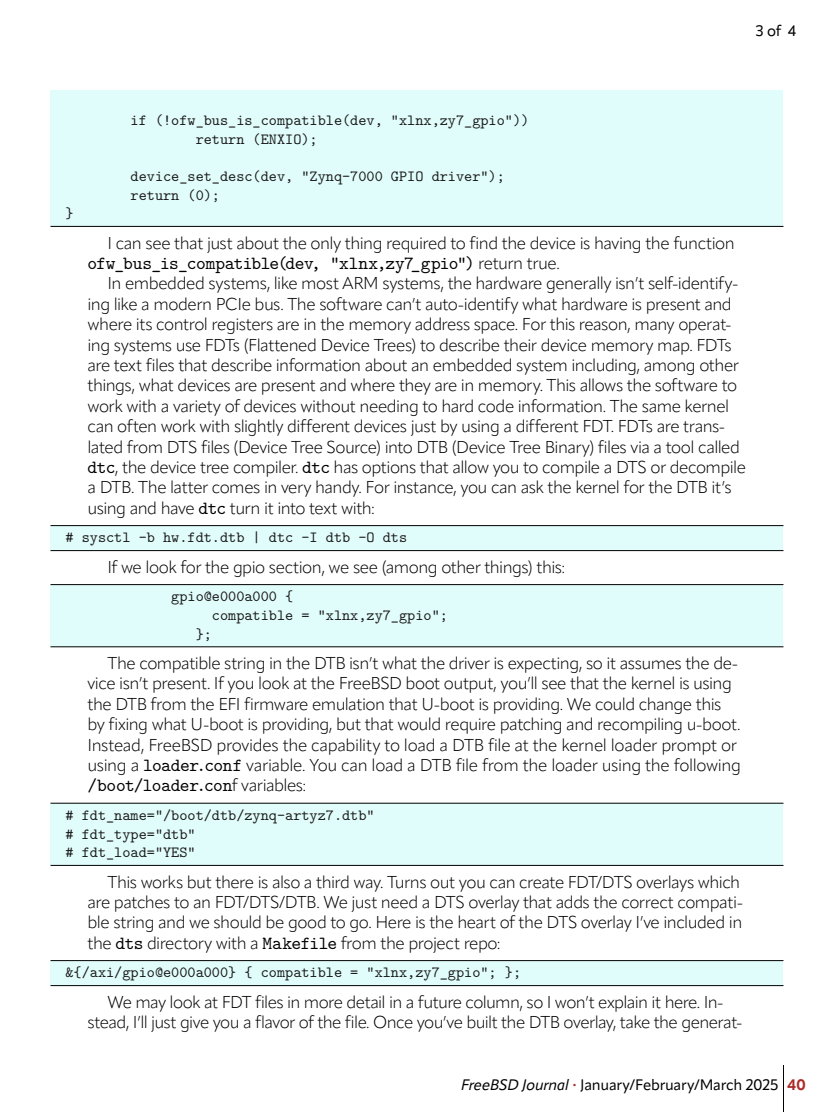
<style>
.page{position:relative;width:834px;height:1112px;background:#fff}
.page>*{position:absolute;margin:0;border:0;box-sizing:border-box;transform-origin:0 0}
.body_copy{font:18.5px "LM Mono 10";letter-spacing:-.02em;color:#000}
.body_copy-2{font:300 17px/20.4px "Apparat";letter-spacing:-.03em;color:#000}
.t1{font:15.5px/18.6px "LM Mono 10";color:#1a1a1a}
.t2{font:15px "Apparat";letter-spacing:-.015em;color:#000}
.s1{font-family:"Apparat";font-weight:300;font-size:17px}
.s2{font-family:"LM Mono 10";font-weight:400;font-size:18.5px}
.s3{font-style:italic}
.s4{font-size:9px;color:#ac2b28}
.s5{font-weight:700;color:#ac2b28}
</style>
<div class="page">
<hr style="left:783px;top:1065px;width:1px;height:47px;background:#000">
<div style="left:50px;top:90px;width:734px;height:136px;background:#e1fdfb"></div>
<hr style="left:50px;top:226px;width:734px;height:1px;background:#000">
<div style="left:50px;top:526px;width:734px;height:24px;background:#e1fdfb"></div>
<hr style="left:50px;top:525px;width:734px;height:1px;background:#000">
<hr style="left:50px;top:550px;width:734px;height:1px;background:#000">
<div style="left:50px;top:585px;width:734px;height:61px;background:#e1fdfb"></div>
<hr style="left:50px;top:584px;width:734px;height:1px;background:#000">
<hr style="left:50px;top:647px;width:734px;height:1px;background:#000">
<div style="left:50px;top:803px;width:734px;height:62px;background:#e1fdfb"></div>
<hr style="left:50px;top:803px;width:734px;height:1px;background:#000">
<hr style="left:50px;top:865px;width:734px;height:1px;background:#000">
<div style="left:50px;top:961px;width:734px;height:24px;background:#e1fdfb"></div>
<hr style="left:50px;top:960px;width:734px;height:1px;background:#000">
<hr style="left:50px;top:985px;width:734px;height:1px;background:#000">
<p class="t2" style="left:756px;top:22px;width:42px">3 of 4</p>
<p class="t1" style="left:66px;top:203px;width:10px">}</p>
<p class="t1" style="left:196px;top:110px;width:335px;text-indent:-65px">if (!ofw_bus_is_compatible(dev, “xlnx,zy7_gpio”)) return (ENXIO);</p>
<p class="t1" style="left:131px;top:166px;width:376px">device_set_desc(dev, “Zynq-7000 GPIO driver”); return (0);</p>
<p class="body_copy-2" style="left:108px;top:232px;width:629px">I can see that just about the only thing required to find the device is having the function</p>
<p class="body_copy" style="left:88px;top:250px;width:474px">ofw_bus_is_compatible(dev, “xlnx,zy7_gpio”) <span class="s1">return true.</span></p>
<p class="body_copy-2" style="left:88px;top:273px;width:660px;text-indent:20px">In embedded systems, like most ARM systems, the hardware generally isn’t self-identify&shy;ing like a modern PCIe bus. The software can’t auto-identify what hardware is present and where its control registers are in the memory address space. For this reason, many operat&shy;ing systems use FDTs (Flattened Device Trees) to describe their device memory map. FDTs are text files that describe information about an embedded system including, among other things, what devices are present and where they are in memory. This allows the software to work with a variety of devices without needing to hard code information. The same kernel can often work with slightly different devices just by using a different FDT. FDTs are trans&shy;lated from DTS files (Device Tree Source) into DTB (Device Tree Binary) files via a tool called <span class="s2">dtc</span>, the device tree compiler. <span class="s2">dtc</span> has options that allow you to compile a DTS or decompile a DTB. The latter comes in very handy. For instance, you can ask the kernel for the DTB it’s using and have <span class="s2">dtc</span> turn it into text with:</p>
<p class="t1" style="left:66px;top:528px;width:343px"># sysctl -b hw.fdt.dtb | dtc -I dtb -O dts</p>
<p class="body_copy-2" style="left:108px;top:557px;width:459px">If we look for the gpio section, we see (among other things) this:</p>
<p class="t1" style="left:171px;top:587px;width:124px">gpio@e000a000 {</p>
<p class="t1" style="left:212px;top:605px;width:237px">compatible = “xlnx,zy7_gpio”;</p>
<p class="t1" style="left:196px;top:624px;width:18px">};</p>
<p class="body_copy-2" style="left:88px;top:653px;width:655px;text-indent:20px">The compatible string in the DTB isn’t what the driver is expecting, so it assumes the de&shy;vice isn’t present. If you look at the FreeBSD boot output, you’ll see that the kernel is using the DTB from the EFI firmware emulation that U-boot is providing. We could change this by fixing what U-boot is providing, but that would require patching and recompiling u-boot.<br>Instead, FreeBSD provides the capability to load a DTB file at the kernel loader prompt or using a <span class="s2">loader.conf</span> variable. You can load a DTB file from the loader using the following</p>
<p class="body_copy" style="left:88px;top:773px;width:220px">/boot/loader.con<span class="s1">f variables:</span></p>
<p class="t1" style="left:66px;top:805px;width:311px"># fdt_name=”/boot/dtb/zynq-artyz7.dtb” # fdt_type=”dtb”<br># fdt_load=”YES”</p>
<p class="body_copy-2" style="left:88px;top:871px;width:657px;text-indent:20px">This works but there is also a third way. Turns out you can create FDT/DTS overlays which are patches to an FDT/DTS/DTB. We just need a DTS overlay that adds the correct compati&shy;ble string and we should be good to go. Here is the heart of the DTS overlay I’ve included in the <span class="s2">dts</span> directory with a <span class="s2">Makefile</span> from the project repo:</p>
<p class="t1" style="left:66px;top:963px;width:457px">&amp;{/axi/gpio@e000a000} { compatible = “xlnx,zy7_gpio”; };</p>
<p class="body_copy-2" style="left:88px;top:992px;width:656px;text-align:center">We may look at FDT files in more detail in a future column, so I won’t explain it here. In&shy;stead, I’ll just give you a flavor of the file. Once you’ve built the DTB overlay, take the generat-</p>
<p class="t2" style="left:461px;top:1076px;width:346px"><span class="s3">FreeBSD Journal</span> <span class="s4">•</span> January/February/March 2025 <span class="s5">40</span></p>
</div>
